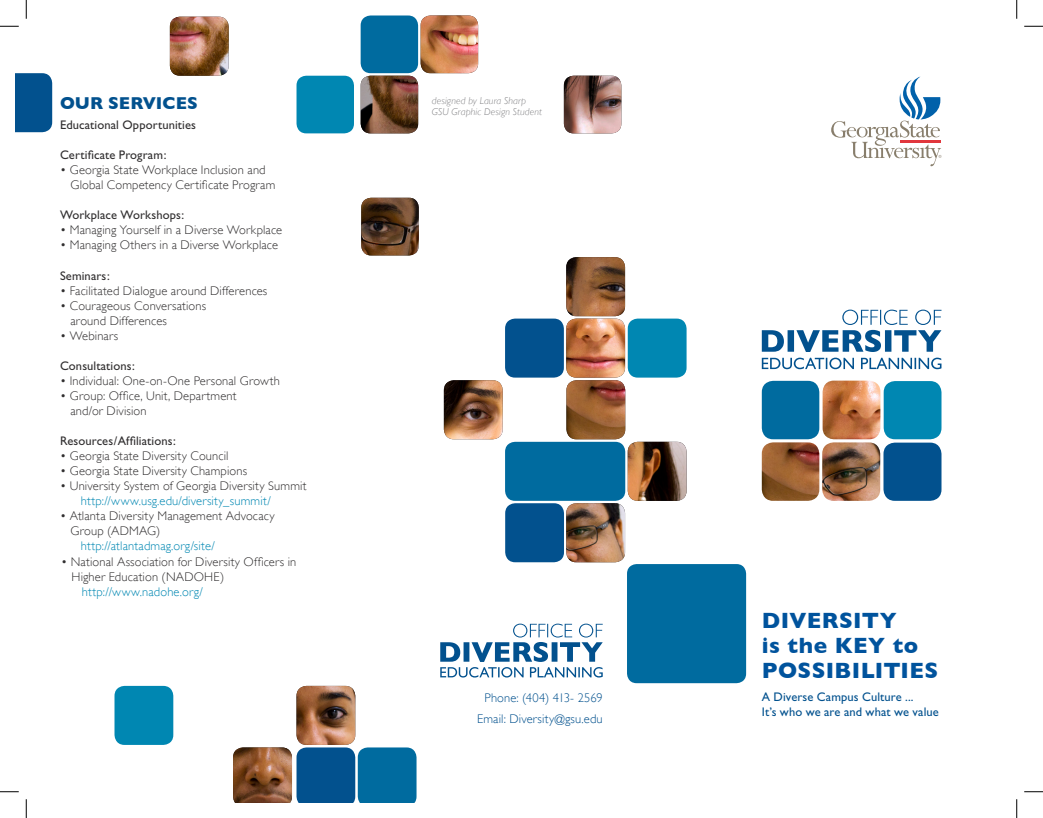
<style>
.page{position:relative;width:1043px;height:818px;background:#fff}
.page>*{position:absolute;margin:0;border:0;box-sizing:border-box;transform-origin:0 0}
.t1{font:700 22.5px "Gill Sans";letter-spacing:.015em;color:#00539d}
.t2{font:700 17.5px "Gill Sans";color:#02518e}
.t3{font:300 12.5px "Gill Sans";letter-spacing:.01em;color:#312f30}
.t4{font:12.5px "Gill Sans";letter-spacing:.01em;color:#312f30}
.t5{font:300 12.5px "Gill Sans";letter-spacing:.015em;color:#0087b2}
.t6{font:12.5px "Gill Sans";letter-spacing:.01em;color:#02518e}
.t7{font:300 12.5px "Gill Sans";letter-spacing:.01em;color:#02518e}
.t8{font:italic 300 10px "Gill Sans";letter-spacing:.015em;color:#808083}
</style>
<div class="page">
<div style="left:627px;top:564px;width:119px;height:119px;background:#006b9f;border-radius:10px"></div>
<img style="left:566px;top:257px;width:59px;height:59px">
<img style="left:566px;top:503px;width:59px;height:59px">
<div style="left:627px;top:318px;width:59px;height:59px;background:#0087b2;border-radius:10px"></div>
<div style="left:114px;top:685px;width:59px;height:59px;background:#0087b2;border-radius:10px"></div>
<img style="left:566px;top:380px;width:59px;height:59px">
<img style="left:566px;top:318px;width:59px;height:59px">
<div style="left:505px;top:442px;width:120px;height:59px;background:#006b9f;border-radius:10px"></div>
<svg style="left:233px;top:747px;width:183px;height:55px;background:#3b657d"></svg>
<div style="left:505px;top:503px;width:59px;height:59px;background:#02518e;border-radius:10px"></div>
<div style="left:15px;top:73px;width:37px;height:59px;background:#02518e"></div>
<div style="left:505px;top:318px;width:59px;height:59px;background:#02518e;border-radius:10px"></div>
<img style="left:296px;top:685px;width:59px;height:59px">
<img style="left:170px;top:17px;width:59px;height:59px">
<img style="left:627px;top:442px;width:59px;height:59px">
<img style="left:444px;top:380px;width:58px;height:59px">
<svg style="left:831px;top:76px;width:110px;height:90px"></svg>
<img style="left:564px;top:76px;width:57px;height:57px">
<img style="left:361px;top:198px;width:58px;height:57px">
<div style="left:360px;top:15px;width:58px;height:58px;background:#006b9f;border-radius:10px"></div>
<div style="left:296px;top:76px;width:58px;height:57px;background:#0087b2;border-radius:10px"></div>
<img style="left:361px;top:76px;width:57px;height:57px">
<img style="left:420px;top:15px;width:58px;height:58px">
<img style="left:822px;top:380px;width:58px;height:59px">
<div style="left:761px;top:381px;width:58px;height:58px;background:#006b9f;border-radius:11px"></div>
<div style="left:883px;top:381px;width:58px;height:58px;background:#0087b2;border-radius:11px"></div>
<div style="left:883px;top:442px;width:58px;height:59px;background:#02518e;border-radius:11px"></div>
<img style="left:822px;top:442px;width:58px;height:59px">
<img style="left:761px;top:442px;width:58px;height:59px">
<svg style="left:761px;top:309px;width:180px;height:60px"></svg>
<svg style="left:440px;top:623px;width:162px;height:54px"></svg>
<svg style="left:0;top:25px;width:19px;height:2px"></svg>
<svg style="left:1024px;top:25px;width:18px;height:2px"></svg>
<svg style="left:0;top:791px;width:19px;height:1px"></svg>
<svg style="left:1024px;top:791px;width:18px;height:1px"></svg>
<svg style="left:25px;top:0;width:2px;height:19px"></svg>
<svg style="left:25px;top:799px;width:2px;height:19px"></svg>
<svg style="left:1016px;top:0;width:1px;height:19px"></svg>
<svg style="left:1016px;top:799px;width:1px;height:19px"></svg>
<p class="t2" style="left:60px;top:93px;width:139px">OUR SERVICES</p>
<p class="t4" style="left:60px;top:118px;width:137px">Educational Opportunities</p>
<p class="t4" style="left:60px;top:148px;width:108px">Certificate Program:</p>
<p class="t3" style="left:60px;top:163px;width:207px">• Georgia State Workplace Inclusion and</p>
<p class="t3" style="left:70px;top:178px;width:206px">Global Competency Certificate Program</p>
<p class="t4" style="left:60px;top:208px;width:126px">Workplace Workshops:</p>
<p class="t3" style="left:60px;top:223px;width:224px">• Managing Yourself in a Diverse Workplace</p>
<p class="t3" style="left:60px;top:238px;width:219px">• Managing Others in a Diverse Workplace</p>
<p class="t4" style="left:60px;top:268px;width:51px">Seminars:</p>
<p class="t3" style="left:60px;top:283px;width:209px">• Facilitated Dialogue around Differences</p>
<p class="t3" style="left:60px;top:298px;width:148px">• Courageous Conversations</p>
<p class="t3" style="left:70px;top:313px;width:98px">around Differences</p>
<p class="t3" style="left:60px;top:328px;width:60px">• Webinars</p>
<p class="t4" style="left:60px;top:358px;width:76px">Consultations:</p>
<p class="t3" style="left:60px;top:373px;width:221px">• Individual: One-on-One Personal Growth</p>
<p class="t3" style="left:60px;top:388px;width:178px">• Group: Office, Unit, Department</p>
<p class="t3" style="left:70px;top:403px;width:78px">and/or Division</p>
<p class="t4" style="left:60px;top:433px;width:117px">Resources/Affiliations:</p>
<p class="t3" style="left:60px;top:448px;width:170px">• Georgia State Diversity Council</p>
<p class="t3" style="left:60px;top:463px;width:188px">• Georgia State Diversity Champions</p>
<p class="t3" style="left:60px;top:478px;width:248px">• University System of Georgia Diversity Summit</p>
<p class="t5" style="left:81px;top:493px;width:192px">http://www.usg.edu/diversity_summit/</p>
<p class="t3" style="left:60px;top:508px;width:216px">• Atlanta Diversity Management Advocacy</p>
<p class="t3" style="left:70px;top:523px;width:91px">Group (ADMAG)</p>
<p class="t5" style="left:81px;top:538px;width:135px">http://atlantadmag.org/site/</p>
<p class="t3" style="left:61px;top:554px;width:237px">• National Association for Diversity Officers in</p>
<p class="t3" style="left:72px;top:569px;width:154px">Higher Education (NADOHE)</p>
<p class="t5" style="left:82px;top:584px;width:123px">http://www.nadohe.org/</p>
<p class="t8" style="left:432px;top:95px;width:96px">designed by Laura Sharp</p>
<p class="t8" style="left:432px;top:106px;width:112px">GSU Graphic Design Student</p>
<p class="t7" style="left:484px;top:690px;width:120px">Phone: (404) 413- 2569</p>
<p class="t7" style="left:477px;top:711px;width:127px">Email: Diversity@gsu.edu</p>
<p class="t1" style="left:761px;top:606px;width:136px">DIVERSITY</p>
<p class="t1" style="left:761px;top:631px;width:158px">is the KEY to</p>
<p class="t1" style="left:761px;top:656px;width:178px">POSSIBILITIES</p>
<p class="t6" style="left:761px;top:689px;width:153px">A Diverse Campus Culture ...</p>
<p class="t6" style="left:761px;top:704px;width:179px">It’s who we are and what we value</p>
</div>
